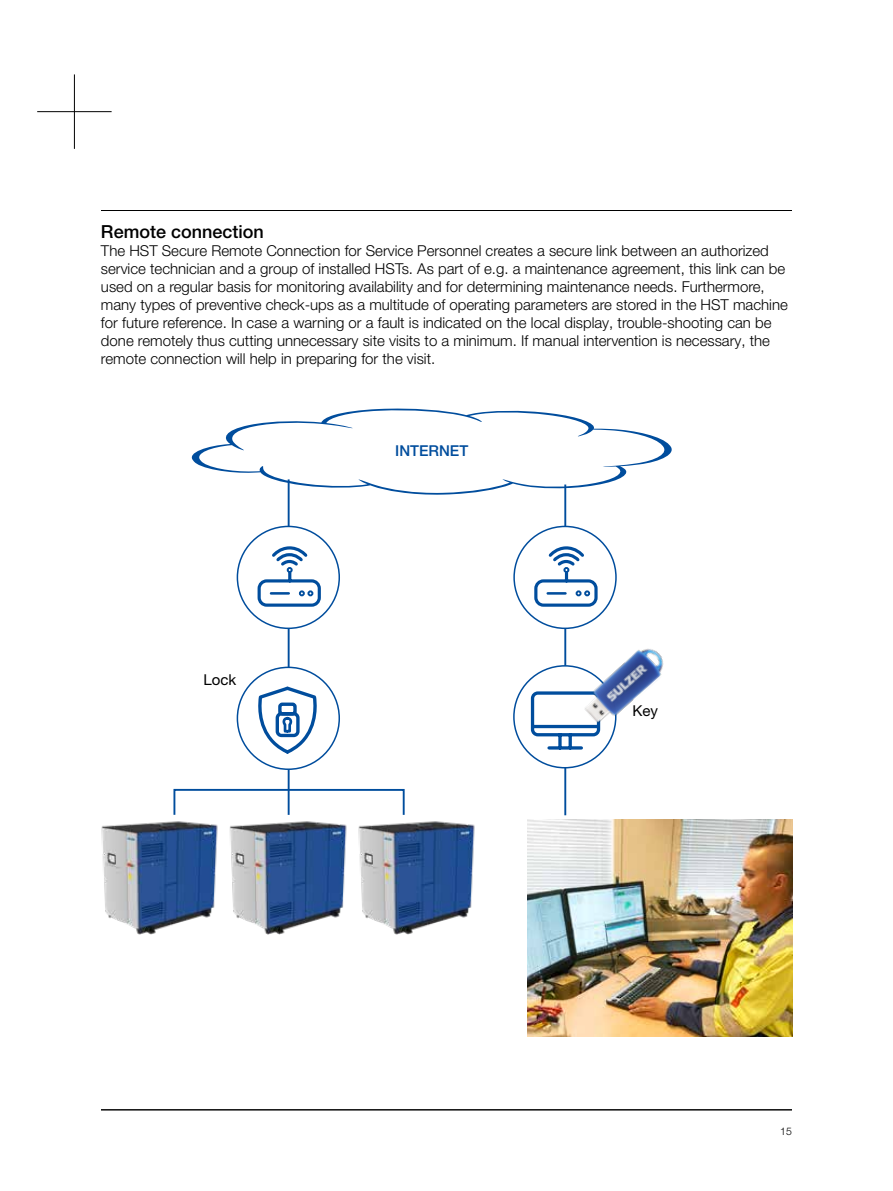
<style>
.page{position:relative;width:893px;height:1191px;background:#fff}
.page>*{position:absolute;margin:0;border:0;box-sizing:border-box;transform-origin:0 0}
.t1{font:500 18px "Helvetica Neue LT Pro";color:#000}
.t2{font:300 15px/18px "Helvetica Neue LT Pro";color:#000}
.t3{font:500 15px "Helvetica Neue LT Pro";color:#004d9d}
.t4{font:15px "Helvetica Neue LT Pro";color:#000}
.t5{font:300 10.5px "Helvetica Neue LT Pro";color:#000}
</style>
<div class="page">
<hr style="left:101px;top:210px;width:691px;height:1px;background:#000">
<hr style="left:37px;top:111px;width:75px;height:1px;background:#000">
<hr style="left:74px;top:74px;width:1px;height:75px;background:#000">
<hr style="left:101px;top:1109px;width:691px;height:1px;background:#000">
<hr style="left:288px;top:479px;width:2px;height:336px;background:#004d9d">
<hr style="left:564px;top:484px;width:2px;height:331px;background:#004d9d">
<div style="left:514px;top:526px;width:102px;height:102px;background:#fff;border-radius:50%"></div>
<div style="left:513px;top:526px;width:104px;height:103px;border:2px solid #004d9d;border-radius:50%"></div>
<svg style="left:534px;top:546px;width:64px;height:61px"></svg>
<div style="left:514px;top:666px;width:102px;height:101px;background:#fff;border-radius:50%"></div>
<div style="left:237px;top:526px;width:102px;height:102px;background:#fff;border-radius:50%"></div>
<div style="left:237px;top:525px;width:103px;height:104px;border:2px solid #004d9d;border-radius:50%"></div>
<div style="left:237px;top:667px;width:102px;height:102px;background:#fff;border-radius:50%"></div>
<div style="left:237px;top:666px;width:103px;height:104px;border:2px solid #004d9d;border-radius:50%"></div>
<img style="left:101px;top:821px;width:117px;height:114px">
<img style="left:229px;top:821px;width:118px;height:114px">
<img style="left:358px;top:821px;width:117px;height:114px">
<div style="left:173px;top:789px;width:232px;height:27px;border:2px solid #004d9d"></div>
<svg style="left:258px;top:686px;width:59px;height:67px"></svg>
<svg style="left:258px;top:546px;width:63px;height:60px"></svg>
<svg style="left:531px;top:691px;width:69px;height:58px"></svg>
<img style="left:575px;top:649px;width:89px;height:83px">
<svg style="left:192px;top:408px;width:480px;height:86px"></svg>
<img style="left:527px;top:819px;width:265px;height:217px">
<p class="t1" style="left:101px;top:220px;width:164px">Remote connection</p>
<p class="t2" style="left:101px;top:241px;width:688px">The HST Secure Remote Connection for Service Personnel creates a secure link between an authorized service technician and a group of installed HSTs. As part of e.g. a maintenance agreement, this link can be used on a regular basis for monitoring availability and for determining maintenance needs. Furthermore, many types of preventive check-ups as a multitude of operating parameters are stored in the HST machine for future reference. In case a warning or a fault is indicated on the local display, trouble-shooting can be done remotely thus cutting unnecessary site visits to a minimum. If manual intervention is necessary, the remote connection will help in preparing for the visit.</p>
<p class="t4" style="left:204px;top:671px;width:34px">Lock</p>
<p class="t3" style="left:395px;top:442px;width:75px">INTERNET</p>
<p class="t4" style="left:632px;top:701px;width:27px">Key</p>
<p class="t5" style="left:780px;top:1124px;width:13px">15</p>
</div>
